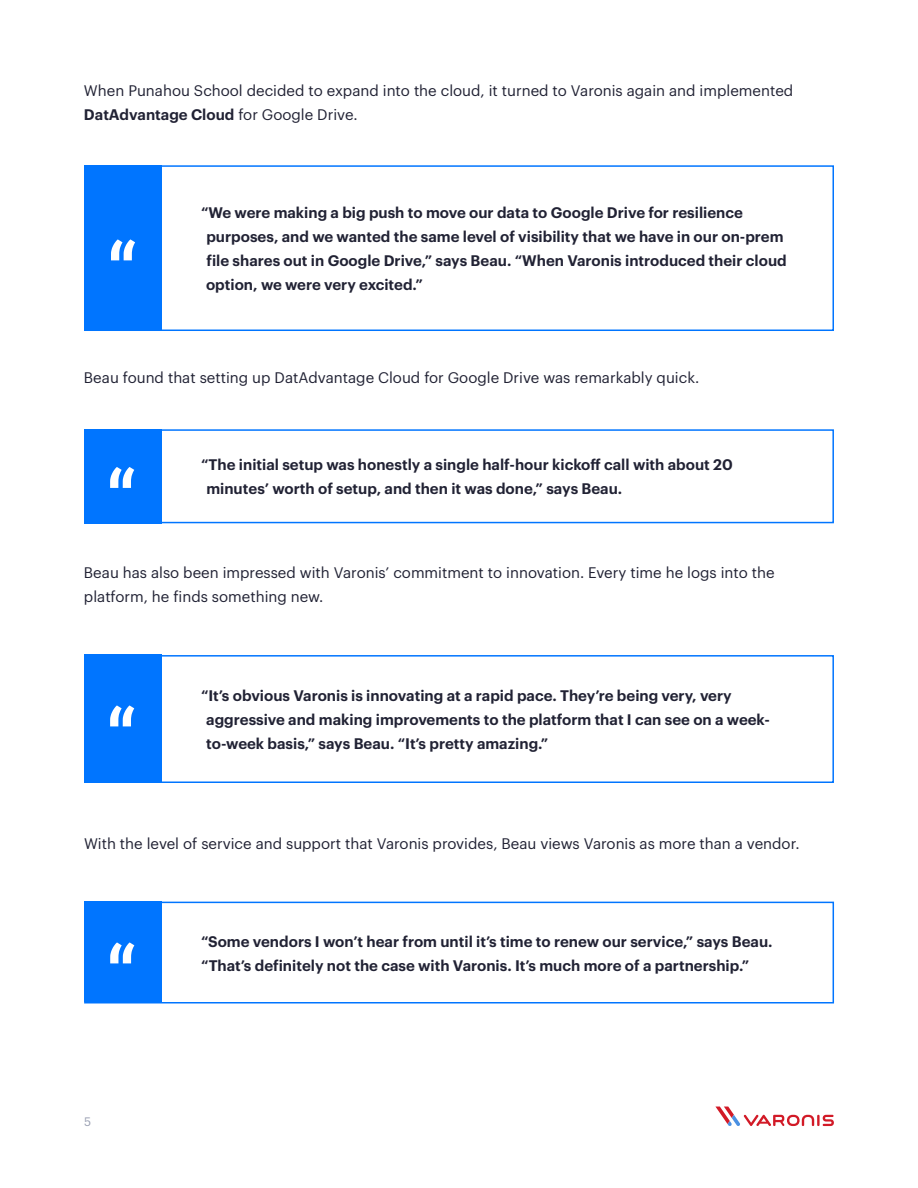
<style>
.page{position:relative;width:918px;height:1188px;background:#fff}
.page>*{position:absolute;margin:0;border:0;box-sizing:border-box;transform-origin:0 0}
.t1{font:600 15px/24px "Graphik LC";color:#212234}
.Body__13pt{font:15px/24px "Graphik LC";color:#212234}
.t2{font:12px "Graphik LC";color:#989eb1}
.s1{font-weight:600}
</style>
<div class="page">
<svg style="left:716px;top:1107px;width:118px;height:19px"></svg>
<div style="left:84px;top:165px;width:750px;height:166px;border:2px solid #0075ff"></div>
<div style="left:84px;top:165px;width:78px;height:166px;background:#0075ff"></div>
<svg style="left:111px;top:239px;width:24px;height:21px"></svg>
<div style="left:84px;top:429px;width:750px;height:94px;border:2px solid #0075ff"></div>
<div style="left:84px;top:429px;width:78px;height:94px;background:#0075ff"></div>
<svg style="left:110px;top:467px;width:24px;height:21px"></svg>
<div style="left:84px;top:655px;width:750px;height:128px;border:2px solid #0075ff"></div>
<div style="left:84px;top:655px;width:78px;height:128px;background:#0075ff"></div>
<svg style="left:110px;top:705px;width:24px;height:21px"></svg>
<div style="left:84px;top:902px;width:750px;height:102px;border:2px solid #0075ff"></div>
<div style="left:84px;top:902px;width:78px;height:100px;background:#0075ff"></div>
<svg style="left:110px;top:942px;width:24px;height:21px"></svg>
<p class="Body__13pt" style="left:84px;top:77px;width:711px">When Punahou School decided to expand into the cloud, it turned to Varonis again and implemented<br><span class="s1">DatAdvantage Cloud</span> for Google Drive.</p>
<p class="t1" style="left:206px;top:200px;width:582px;text-indent:-5px">“We were making a big push to move our data to Google Drive for resilience purposes, and we wanted the same level of visibility that we have in our on-prem file shares out in Google Drive,” says Beau. “When Varonis introduced their cloud option, we were very excited.”</p>
<p class="Body__13pt" style="left:84px;top:364px;width:617px">Beau found that setting up DatAdvantage Cloud for Google Drive was remarkably quick.</p>
<p class="t1" style="left:206px;top:452px;width:528px;text-indent:-5px">“The initial setup was honestly a single half-hour kickoff call with about 20 minutes’ worth of setup, and then it was done,” says Beau.</p>
<p class="Body__13pt" style="left:84px;top:559px;width:692px">Beau has also been impressed with Varonis’ commitment to innovation. Every time he logs into the platform, he finds something new.</p>
<p class="t1" style="left:206px;top:682px;width:565px;text-indent:-5px">“It’s obvious Varonis is innovating at a rapid pace. They’re being very, very aggressive and making improvements to the platform that I can see on a week&shy;to-week basis,” says Beau. “It’s pretty amazing.”</p>
<p class="Body__13pt" style="left:84px;top:831px;width:717px">With the level of service and support that Varonis provides, Beau views Varonis as more than a vendor.</p>
<p class="t2" style="left:84px;top:1113px;width:9px">5</p>
<p class="t1" style="left:201px;top:928px;width:573px">“Some vendors I won’t hear from until it’s time to renew our service,” says Beau. “That’s definitely not the case with Varonis. It’s much more of a partnership.”</p>
</div>
